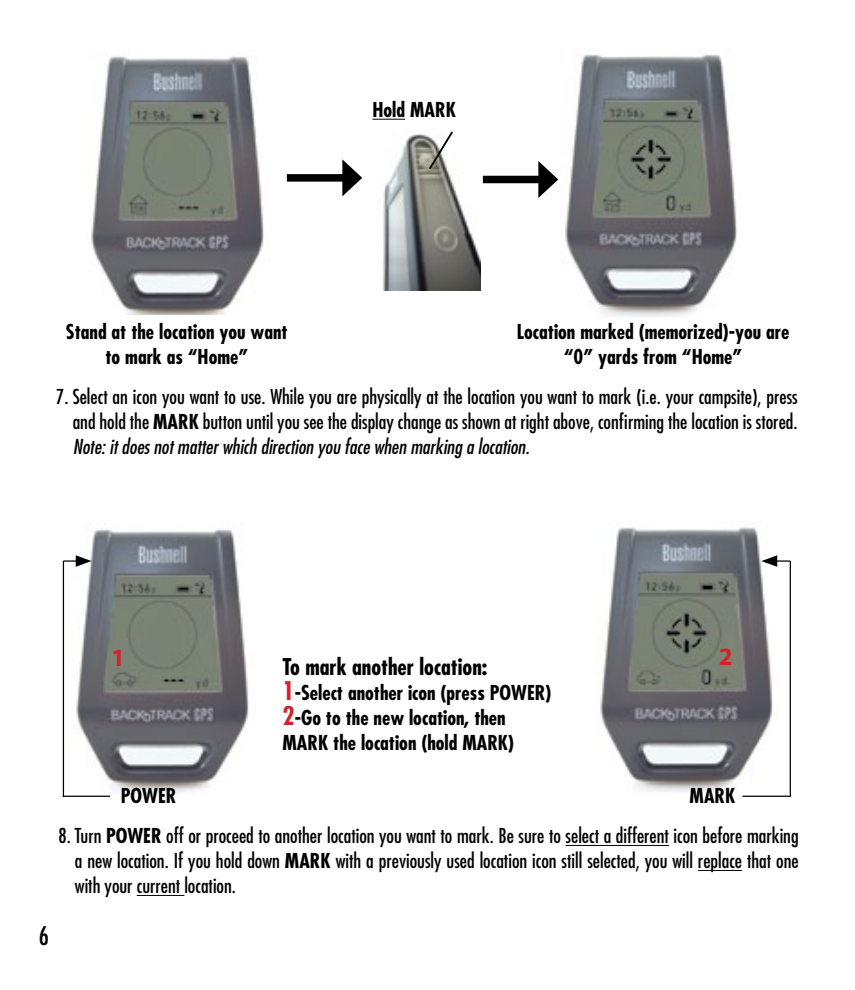
<style>
.page{position:relative;width:855px;height:990px;background:#fff}
.page>*{position:absolute;margin:0;border:0;box-sizing:border-box;transform-origin:0 0}
.t1{font:700 25px "Myriad Pro";color:#d2232a}
.t2{font:condensed 25px "Futura";color:#000}
.t3{font:700 condensed 22.5px "Futura";color:#000}
.t4{font:condensed 20px/25px "Futura";color:#000;text-align:justify}
.t5{font:700 condensed 20px/25px "Futura";color:#000;text-align:center}
.s1{font-weight:700}
.s2{font-style:italic}
.s3{font-size:25px;color:#d2232a}
</style>
<div class="page">
<img style="left:382px;top:134px;width:99px;height:157px">
<hr style="left:372px;top:119px;width:33px;height:1px;background:#000">
<img style="left:91px;top:56px;width:173px;height:259px">
<img style="left:565px;top:54px;width:173px;height:263px">
<hr style="left:566px;top:845px;width:103px;height:1px;background:#000">
<hr style="left:698px;top:870px;width:44px;height:1px;background:#000">
<hr style="left:137px;top:895px;width:47px;height:1px;background:#000">
<img style="left:76px;top:529px;width:173px;height:264px">
<svg style="left:63px;top:555px;width:29px;height:12px"></svg>
<hr style="left:63px;top:561px;width:1px;height:235px;background:#000">
<hr style="left:63px;top:796px;width:47px;height:1px;background:#000">
<img style="left:600px;top:527px;width:173px;height:265px">
<svg style="left:761px;top:555px;width:29px;height:12px"></svg>
<hr style="left:790px;top:561px;width:1px;height:235px;background:#000">
<hr style="left:743px;top:796px;width:48px;height:1px;background:#000">
<svg style="left:427px;top:131px;width:28px;height:40px"></svg>
<div style="left:287px;top:174px;width:62px;height:8px;background:#000"></div>
<svg style="left:342px;top:159px;width:20px;height:37px"></svg>
<div style="left:483px;top:176px;width:62px;height:7px;background:#000"></div>
<svg style="left:538px;top:161px;width:20px;height:37px"></svg>
<p class="t5" style="left:372px;top:97px;width:85px">Hold MARK</p>
<p class="t5" style="left:66px;top:319px;width:223px">Stand at the location you want to mark as “Home”</p>
<p class="t5" style="left:517px;top:319px;width:274px">Location marked (memorized)-you are “0” yards from “Home”</p>
<p class="t4" style="left:73px;top:384px;width:727px;text-indent:-16px">7. Select an icon you want to use. While you are physically at the location you want to mark (i.e. your campsite), press and hold the <span class="s1">MARK</span> button until you see the display change as shown at right above, confirming the location is stored.<br><span class="s2">Note: it does not matter which direction you face when marking a location.</span></p>
<p class="t1" style="left:111px;top:642px;width:15px">1</p>
<p class="t3" style="left:282px;top:653px;width:206px">To mark another location:</p>
<p class="t5" style="left:282px;top:681px;width:270px;text-align:left"><span class="s3">1</span>-Select another icon (press POWER)<br><span class="s3">2</span>-Go to the new location, then<br>MARK the location (hold MARK)</p>
<p class="t1" style="left:719px;top:640px;width:15px">2</p>
<p class="t5" style="left:121px;top:784px;width:57px">POWER</p>
<p class="t5" style="left:690px;top:784px;width:47px">MARK</p>
<p class="t4" style="left:75px;top:823px;width:725px;text-indent:-16px">8. Turn <span class="s1">POWER</span> off or proceed to another location you want to mark. Be sure to select a different icon before marking a new location. If you hold down <span class="s1">MARK</span> with a previously used location icon still selected, you will replace that one with your current location.</p>
<p class="t2" style="left:39px;top:921px;width:12px">6</p>
</div>
